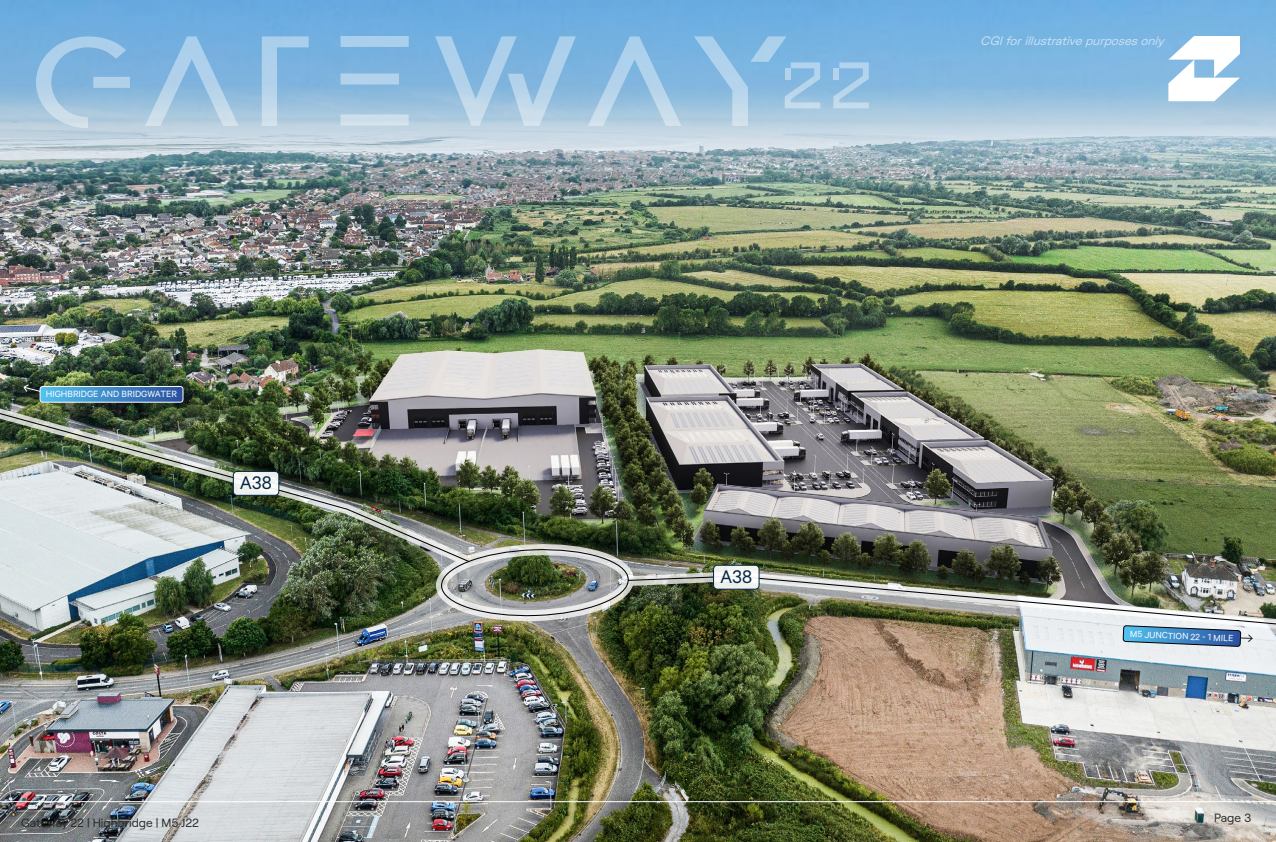
<style>
.page{position:relative;width:1276px;height:842px;background:#fff}
.page>*{position:absolute;margin:0;border:0;box-sizing:border-box;transform-origin:0 0}
.t1{font:20.6px "Calibre";letter-spacing:.005em;color:#042842}
.t2{font:12px "Roobert";color:#292928}
.t3{font:italic 12px "FK Grotesk";color:#fff}
.t4{font:10.2px "Calibre";color:#fff}
</style>
<div class="page">
<img style="left:0;top:204px;width:1276px;height:638px">
<img style="left:0;top:0;width:1276px;height:204px">
<hr style="left:0;top:801px;width:1276px;height:1px;background:#fff">
<svg style="left:145px;top:36px;width:93px;height:90px;background:#96c0e1"></svg>
<svg style="left:340px;top:36px;width:69px;height:89px;background:#97c1e2"></svg>
<svg style="left:36px;top:36px;width:94px;height:92px;background:#98c1e0"></svg>
<svg style="left:262px;top:36px;width:47px;height:90px;background:#9bc3e3"></svg>
<svg style="left:435px;top:36px;width:141px;height:90px;background:#99c2e2"></svg>
<svg style="left:588px;top:36px;width:93px;height:90px;background:#96c1e2"></svg>
<svg style="left:1168px;top:36px;width:72px;height:65px"></svg>
<svg style="left:694px;top:36px;width:126px;height:90px;background:#95c1e2"></svg>
<svg style="left:833px;top:62px;width:36px;height:46px;background:#9dc6e5"></svg>
<img style="left:0;top:395px;width:481px;height:179px">
<img style="left:621px;top:566px;width:655px;height:82px">
<img style="left:0;top:406px;width:470px;height:157px">
<img style="left:431px;top:541px;width:207px;height:86px">
<img style="left:627px;top:575px;width:649px;height:68px">
<div style="left:233px;top:471px;width:46px;height:24px;background:#f4f5f4;border-radius:4px"></div>
<div style="left:233px;top:471px;width:46px;height:25px;border:1px solid #042842;border-radius:4px"></div>
<div style="left:713px;top:565px;width:46px;height:24px;background:#f4f5f2;border-radius:4px"></div>
<div style="left:713px;top:565px;width:46px;height:25px;border:1px solid #042842;border-radius:4px"></div>
<svg style="left:23px;top:384px;width:160px;height:18px;background:#3c78a3"></svg>
<div style="left:40px;top:386px;width:143px;height:17px;border:1px solid #fff;border-radius:3px"></div>
<svg style="left:1123px;top:625px;width:130px;height:22px;background:#6c9ac1"></svg>
<p class="t4" style="left:46px;top:388px;width:133px">HIGHBRIDGE AND BRIDGWATER</p>
<h1 class="t1" style="left:240px;top:471px;width:33px">A38</h1>
<h1 class="t1" style="left:720px;top:565px;width:33px">A38</h1>
<p class="t3" style="left:980px;top:34px;width:189px">CGIforillustrativepurposesonly</p>
<p class="t4" style="left:1130px;top:628px;width:105px;rotate:2deg">M5 JUNCTION 22 - 1 MILE</p>
<p class="t2" style="left:21px;top:813px;width:179px">Gateway 22 | Highbridge | M5 J22</p>
<p class="t2" style="left:1214px;top:809px;width:39px">Page 3</p>
</div>
